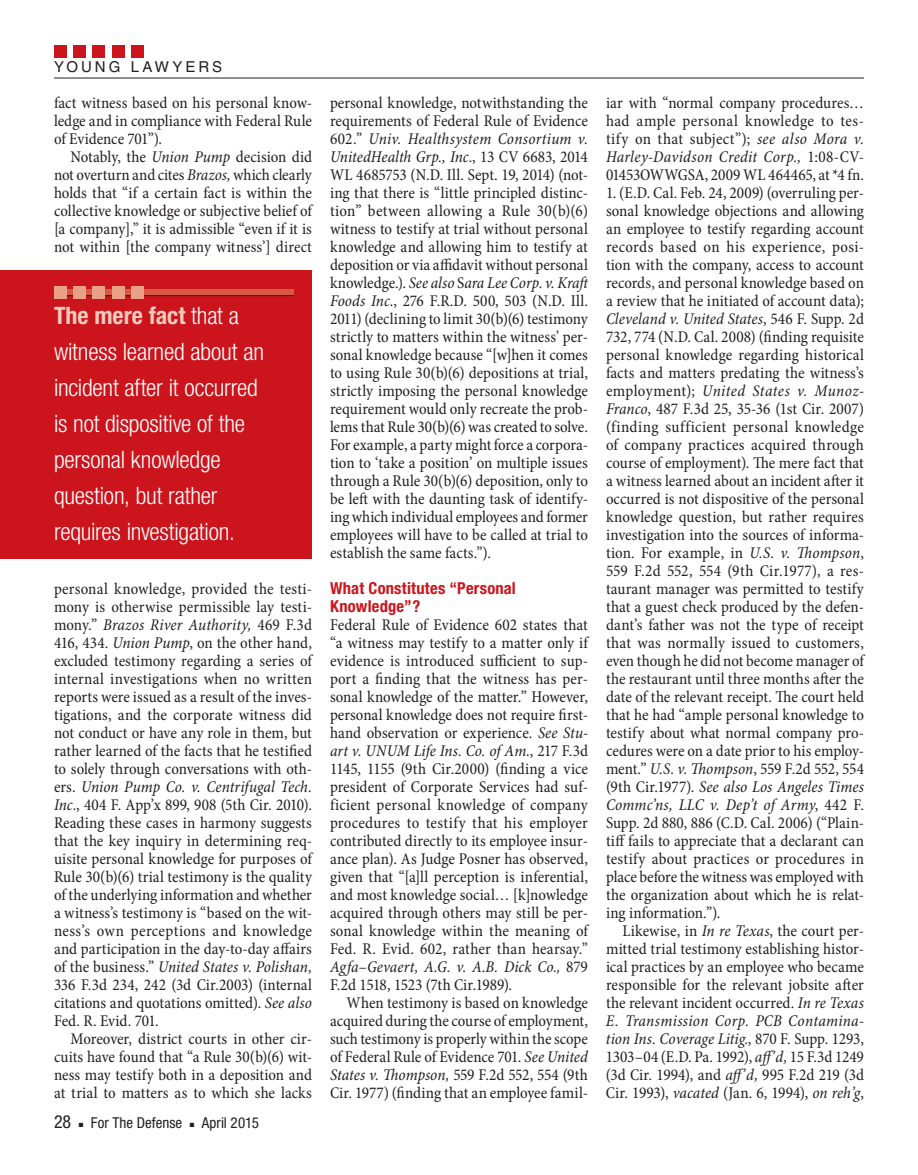
<style>
.page{position:relative;width:918px;height:1175px;background:#fff}
.page>*{position:absolute;margin:0;border:0;box-sizing:border-box;transform-origin:0 0}
.pullout_LH_block{font:300 condensed 24px/36px "Helvetica Neue";letter-spacing:-.01em;color:#fff}
.folio_left{font:condensed 18px "Helvetica Neue";color:#231f20}
.body_para_ind{font:condensed 16.5px/18px "Minion Pro";color:#231f20;text-align:justify}
.body_no_ind{font:condensed 16.5px/18px "Minion Pro";color:#231f20;text-align:justify}
.subhead_1{font:700 condensed 16.5px/18px "Helvetica Neue";letter-spacing:.015em;color:#cb141c}
.folio_left-2{font:condensed 15px "Helvetica Neue";color:#231f20}
.t1{font:15px "Helvetica";letter-spacing:.2em;color:#231f20}
.s1{font-style:italic}
.s2{font-weight:700;color:#f4ccbc}
</style>
<div class="page">
<hr style="left:54px;top:78px;width:810px;height:1px;background:#231f20">
<div style="left:54px;top:45px;width:12px;height:12px;background:#cb141c"></div>
<div style="left:73px;top:45px;width:13px;height:12px;background:#cb141c"></div>
<div style="left:93px;top:45px;width:12px;height:12px;background:#cb141c"></div>
<div style="left:112px;top:45px;width:13px;height:12px;background:#cb141c"></div>
<div style="left:132px;top:45px;width:12px;height:12px;background:#cb141c"></div>
<div style="left:0;top:270px;width:312px;height:288px;background:#cb141c"></div>
<div style="left:54px;top:290px;width:240px;height:6px;background:#d65a3f"></div>
<hr style="left:54px;top:295px;width:240px;height:1px;background:#231f20">
<div style="left:54px;top:286px;width:12px;height:13px;background:#eaa087"></div>
<div style="left:73px;top:286px;width:13px;height:13px;background:#eaa087"></div>
<div style="left:93px;top:286px;width:12px;height:13px;background:#eaa087"></div>
<div style="left:112px;top:286px;width:13px;height:13px;background:#eaa087"></div>
<div style="left:132px;top:286px;width:12px;height:13px;background:#eaa087"></div>
<p class="t1" style="left:54px;top:58px;width:170px">YOUNG LAWYERS</p>
<p class="body_para_ind" style="left:54px;top:94px;width:260px">fact witness based on his personal know&shy;ledge and in compliance with Federal Rule of Evidence 701”).</p>
<p class="body_para_ind" style="left:54px;top:148px;width:260px;text-indent:16px">Notably, the <span class="s1">Union Pump</span> decision did not overturn and cites <span class="s1">Brazos,</span> which clearly holds that “if a certain fact is within the collective knowledge or subjective belief of [a company],” it is admissible “even if it is not within [the company witness’] direct</p>
<p class="pullout_LH_block" style="left:54px;top:297px;width:212px"><span class="s2">The mere fact</span> that a witness learned about an incident after it occurred is not dispositive of the personal knowledge question, but rather requires investigation.</p>
<p class="body_para_ind" style="left:54px;top:580px;width:260px">personal knowledge, provided the testi&shy;mony is otherwise permissible lay testi&shy;mony.” <span class="s1">Brazos River Authority,</span> 469 F.3d 416, 434. <span class="s1">Union Pump</span>, on the other hand, excluded testimony regarding a series of internal investigations when no written reports were issued as a result of the inves&shy;tigations, and the corporate witness did not conduct or have any role in them, but rather learned of the facts that he testified to solely through conversations with oth&shy;ers. <span class="s1">Union Pump Co. v. Centrifugal Tech.<br>Inc.</span>, 404 F. App’x 899, 908 (5th Cir. 2010).<br>Reading these cases in harmony suggests that the key inquiry in determining req&shy;uisite personal knowledge for purposes of Rule 30(b)(6) trial testimony is the quality of the underlying information and whether a witness’s testimony is “based on the wit&shy;ness’s own perceptions and knowledge and participation in the day-to-day affairs of the business.” <span class="s1">United States v. Polishan, </span>336 F.3d 234, 242 (3d Cir.2003) (internal citations and quotations omitted). <span class="s1">See also </span>Fed. R. Evid. 701.</p>
<p class="body_para_ind" style="left:54px;top:1030px;width:260px;text-indent:16px">Moreover, district courts in other cir&shy;cuits have found that “a Rule 30(b)(6) wit&shy;ness may testify both in a deposition and at trial to matters as to which she lacks</p>
<p class="folio_left" style="left:54px;top:1111px;width:19px">28</p>
<p class="folio_left-2" style="left:79px;top:1114px;width:105px">■ For The Defense</p>
<p class="folio_left-2" style="left:190px;top:1114px;width:71px">■ April 2015</p>
<p class="body_para_ind" style="left:330px;top:94px;width:262px;text-align:left">personal knowledge, notwithstanding the requirements of Federal Rule of Evidence 602.” <span class="s1">Univ. Healthsystem Consortium v.<br>UnitedHealth Grp., Inc.</span>, 13 CV 6683, 2014<br>WL 4685753 (N.D. Ill. Sept. 19, 2014) (not&shy;ing that there is “little principled distinc&shy;tion” between allowing a Rule 30(b)(6) witness to testify at trial without personal knowledge and allowing him to testify at deposition or via affidavit without personal knowledge.). <span class="s1">See also</span> S<span class="s1">ara Lee Corp. v. Kraft Foods Inc.</span>, 276 F.R.D. 500, 503 (N.D. Ill.<br>2011) (declining to limit 30(b)(6) testimony strictly to matters within the witness’ per&shy;sonal knowledge because “[w]hen it comes to using Rule 30(b)(6) depositions at trial, strictly imposing the personal knowledge requirement would only recreate the prob&shy;lems that Rule 30(b)(6) was created to solve.<br>For example, a party might force a corpora&shy;tion to ‘take a position’ on multiple issues through a Rule 30(b)(6) deposition, only to be left with the daunting task of identify&shy;ing which individual employees and former employees will have to be called at trial to establish the same facts.”).</p>
<p class="subhead_1" style="left:330px;top:579px;width:187px">What Constitutes “Personal<br>Knowledge”?</p>
<p class="body_no_ind" style="left:330px;top:616px;width:260px">Federal Rule of Evidence 602 states that “a witness may testify to a matter only if evidence is introduced sufficient to sup&shy;port a finding that the witness has per&shy;sonal knowledge of the matter.” However, personal knowledge does not require first&shy;hand observation or experience. <span class="s1">See Stu&shy;art v. UNUM Life Ins. Co. of Am.</span>, 217 F.3d 1145, 1155 (9th Cir.2000) (finding a vice president of Corporate Services had suf&shy;ficient personal knowledge of company procedures to testify that his employer contributed directly to its employee insur&shy;ance plan). As Judge Posner has observed, given that “[a]ll perception is inferential, and most knowledge social… [k]nowledge acquired through others may still be per&shy;sonal knowledge within the meaning of Fed. R. Evid. 602, rather than hearsay.” <span class="s1">Agfa–Gevaert, A.G. v. A.B. Dick Co.,</span> 879<br>F.2d 1518, 1523 (7th Cir.1989).</p>
<p class="body_para_ind" style="left:330px;top:994px;width:260px;text-indent:16px">When testimony is based on knowledge acquired during the course of employment, such testimony is properly within the scope of Federal Rule of Evidence 701. <span class="s1">See United States v. Thompson,</span> 559 F.2d 552, 554 (9th Cir. 1977) (finding that an employee famil-</p>
<p class="body_para_ind" style="left:606px;top:94px;width:260px">iar with “normal company procedures… had ample personal knowledge to tes&shy;tify on that subject”); <span class="s1">see also Mora v.<br>Harley-Davidson Credit Corp.,</span> 1:08-CV-01453OWWGSA, 2009 WL 464465, at *4 fn.</p>
<p class="body_para_ind" style="left:606px;top:184px;width:260px">1. (E.D. Cal. Feb. 24, 2009) (overruling per&shy;sonal knowledge objections and allowing an employee to testify regarding account records based on his experience, posi&shy;tion with the company, access to account records, and personal knowledge based on a review that he initiated of account data); <span class="s1">Cleveland v. United States</span>, 546 F. Supp. 2d 732, 774 (N.D. Cal. 2008) (finding requisite personal knowledge regarding historical facts and matters predating the witness’s employment); <span class="s1">United States v. Munoz-Franco</span>, 487 F.3d 25, 35-36 (1st Cir. 2007) (finding sufficient personal knowledge of company practices acquired through course of employment). The mere fact that a witness learned about an incident after it occurred is not dispositive of the personal knowledge question, but rather requires investigation into the sources of informa&shy;tion. For example, in <span class="s1">U.S. v. Thompson</span>, 559 F.2d 552, 554 (9th Cir.1977), a res&shy;taurant manager was permitted to testify that a guest check produced by the defen&shy;dant’s father was not the type of receipt that was normally issued to customers, even though he did not become manager of the restaurant until three months after the date of the relevant receipt. The court held that he had “ample personal knowledge to testify about what normal company pro&shy;cedures were on a date prior to his employ&shy;ment.” <span class="s1">U.S. v. Thompson</span>, 559 F.2d 552, 554 (9th Cir.1977). <span class="s1">See also Los Angeles Times Commc’ns, LLC v. Dep’t of Army</span>, 442 F.<br>Supp. 2d 880, 886 (C.D. Cal. 2006) (“Plain&shy;tiff fails to appreciate that a declarant can testify about practices or procedures in place before the witness was employed with the organization about which he is relat&shy;ing information.”).</p>
<p class="body_para_ind" style="left:606px;top:922px;width:260px;text-indent:17px">Likewise, in <span class="s1">In re Texas</span>, the court per&shy;mitted trial testimony establishing histor&shy;ical practices by an employee who became responsible for the relevant jobsite after the relevant incident occurred. <span class="s1">In re Texas E. Transmission Corp. PCB Contamina&shy;tion Ins. Coverage Litig.</span>, 870 F. Supp. 1293, 1303–04 (E.D. Pa. 1992), <span class="s1">aff’d,</span> 15 F.3d 1249 (3d Cir. 1994), and <span class="s1">aff’d,</span> 995 F.2d 219 (3d Cir. 1993), <span class="s1">vacated</span> (Jan. 6, 1994), <span class="s1">on reh’g</span>,</p>
</div>
